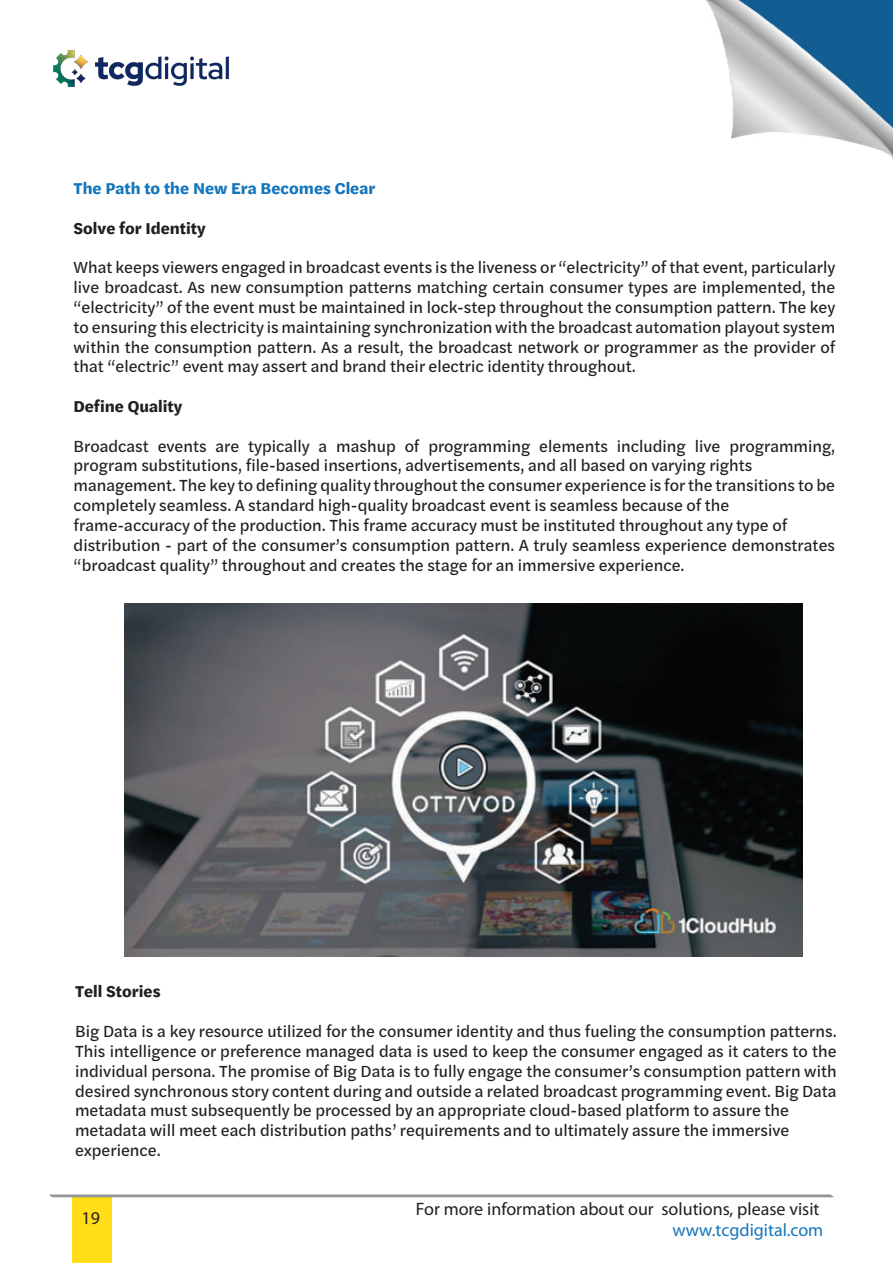
<style>
.page{position:relative;width:893px;height:1263px;background:#fff}
.page>*{position:absolute;margin:0;border:0;box-sizing:border-box;transform-origin:0 0}
.t1{font:18px "Myriad Pro";color:#231f20}
.t2{font:18px "Myriad Pro";color:#1375bc}
.t3{font:16.5px/19.8px "Halyard Text";color:#231f20}
.t4{font:700 16.5px "Halyard Text";color:#231f20}
.t5{font:700 16.5px "Halyard Text";color:#1375bc}
</style>
<div class="page">
<div style="left:72px;top:1197px;width:39px;height:66px;background:#ffdd17"></div>
<img style="left:705px;top:0;width:188px;height:158px">
<img style="left:53px;top:50px;width:176px;height:37px">
<svg style="left:49px;top:1194px;width:785px;height:3px;background:#a5a6a9"></svg>
<img style="left:124px;top:603px;width:678px;height:353px">
<p class="t5" style="left:74px;top:176px;width:303px">The Path to the New Era Becomes Clear</p>
<p class="t4" style="left:74px;top:216px;width:134px">Solve for Identity</p>
<p class="t3" style="left:74px;top:257px;width:763px;text-align:justify">What keeps viewers engaged in broadcast events is the liveness or “electricity” of that event, particularly live broadcast. As new consumption patterns matching certain consumer types are implemented, the “electricity” of the event must be maintained in lock-step throughout the consumption pattern. The key to ensuring this electricity is maintaining synchronization with the broadcast automation playout system within the consumption pattern. As a result, the broadcast network or programmer as the provider of that “electric” event may assert and brand their electric identity throughout.</p>
<p class="t4" style="left:74px;top:394px;width:110px">Define Quality</p>
<p class="t3" style="left:74px;top:435px;width:763px">Broadcast events are typically a mashup of programming elements including live programming, program substitutions, file-based insertions, advertisements, and all based on varying rights management. The key to defining quality throughout the consumer experience is for the transitions to be completely seamless. A standard high-quality broadcast event is seamless because of the frame-accuracy of the production. This frame accuracy must be instituted throughout any type of distribution - part of the consumer’s consumption pattern. A truly seamless experience demonstrates “broadcast quality” throughout and creates the stage for an immersive experience.</p>
<p class="t4" style="left:75px;top:979px;width:87px">Tell Stories</p>
<p class="t3" style="left:75px;top:1021px;width:763px">Big Data is a key resource utilized for the consumer identity and thus fueling the consumption patterns.<br>This intelligence or preference managed data is used to keep the consumer engaged as it caters to the individual persona. The promise of Big Data is to fully engage the consumer’s consumption pattern with desired synchronous story content during and outside a related broadcast programming event. Big Data metadata must subsequently be processed by an appropriate cloud-based platform to assure the metadata will meet each distribution paths’ requirements and to ultimately assure the immersive experience.</p>
<p class="t1" style="left:81px;top:1207px;width:20px">19</p>
<p class="t1" style="left:416px;top:1197px;width:405px">For more information about our solutions, please visit</p>
<p class="t2" style="left:672px;top:1219px;width:152px">www.tcgdigital.com</p>
</div>
